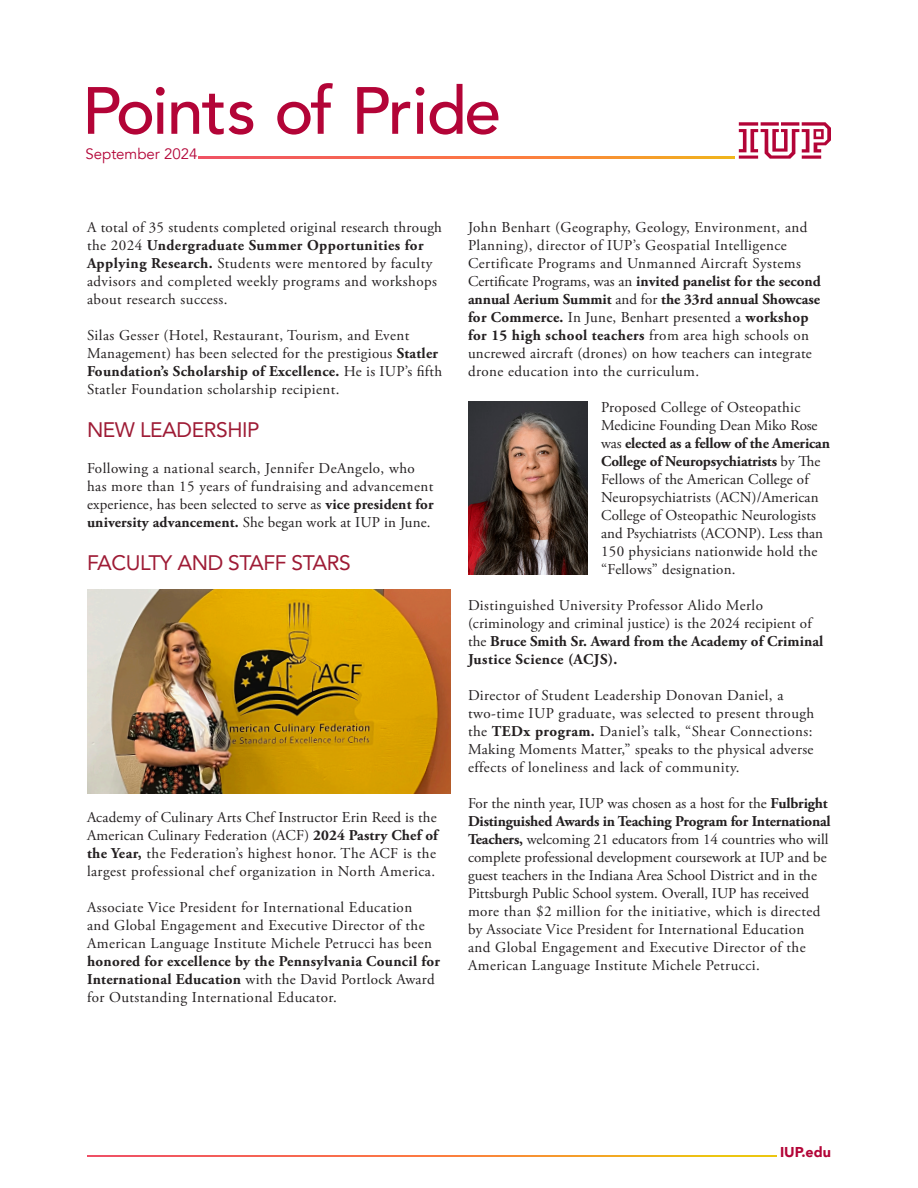
<style>
.page{position:relative;width:918px;height:1188px;background:#fff}
.page>*{position:absolute;margin:0;border:0;box-sizing:border-box;transform-origin:0 0}
.t1{font:500 66px "Avenir";letter-spacing:-.03em;color:#b30437}
.Paragraph_Style_3{font:21px "Avenir";letter-spacing:-.02em;color:#9e1b35}
.t2{font:15px/18px "Adobe Garamond Pro";letter-spacing:.02em;color:#231f20}
.t3{font:15px/18px "Adobe Garamond Pro";color:#231f20}
.t4{font:15px "Avenir";color:#b30437}
.t5{font:900 14.25px "Avenir";color:#b30437}
.s1{font-weight:700}
</style>
<div class="page">
<svg style="left:739px;top:122px;width:92px;height:37px"></svg>
<svg style="left:198px;top:157px;width:537px;height:2px"></svg>
<svg style="left:87px;top:1155px;width:690px;height:2px"></svg>
<img style="left:469px;top:402px;width:119px;height:172px">
<img style="left:87px;top:589px;width:363px;height:205px">
<h1 class="t1" style="left:82px;top:54px;width:421px">Points of Pride</h1>
<p class="t4" style="left:86px;top:145px;width:113px">September 2024</p>
<p class="t2" style="left:87px;top:219px;width:357px">A total of 35 students completed original research through the 2024 <span class="s1">Undergraduate Summer Opportunities for Applying Research.</span> Students were mentored by faculty advisors and completed weekly programs and workshops about research success.</p>
<p class="t2" style="left:87px;top:327px;width:357px">Silas Gesser (Hotel, Restaurant, Tourism, and Event Management) has been selected for the prestigious <span class="s1">Statler Foundation’s Scholarship of Excellence.</span> He is IUP’s fifth Statler Foundation scholarship recipient.</p>
<p class="Paragraph_Style_3" style="left:87px;top:413px;width:174px">NEW LEADERSHIP</p>
<p class="t2" style="left:87px;top:460px;width:348px">Following a national search, Jennifer DeAngelo, who has more than 15 years of fundraising and advancement experience, has been selected to serve as <span class="s1">vice president for university advancement.</span> She began work at IUP in June.</p>
<p class="Paragraph_Style_3" style="left:87px;top:546px;width:265px">FACULTY AND STAFF STARS</p>
<p class="t2" style="left:87px;top:809px;width:352px">Academy of Culinary Arts Chef Instructor Erin Reed is the American Culinary Federation (ACF) <span class="s1">2024 Pastry Chef of the Year,</span> the Federation’s highest honor. The ACF is the largest professional chef organization in North America.</p>
<p class="t2" style="left:87px;top:899px;width:355px">Associate Vice President for International Education<br>and Global Engagement and Executive Director of the American Language Institute Michele Petrucci has been <span class="s1">honored for excellence by the Pennsylvania Council for International Education</span> with the David Portlock Award for Outstanding International Educator.</p>
<p class="t2" style="left:468px;top:219px;width:354px">John Benhart (Geography, Geology, Environment, and Planning), director of IUP’s Geospatial Intelligence Certificate Programs and Unmanned Aircraft Systems Certificate Programs, was an <span class="s1">invited panelist for the second annual Aerium Summit</span> and for <span class="s1">the 33rd annual Showcase for Commerce.</span> In June, Benhart presented a <span class="s1">workshop for 15 high school teachers</span> from area high schools on uncrewed aircraft (drones) on how teachers can integrate drone education into the curriculum.</p>
<p class="t2" style="left:601px;top:399px;width:230px">Proposed College of Osteopathic Medicine Founding Dean Miko Rose was <span class="s1">elected as a fellow of the American College of Neuropsychiatrists</span> by The Fellows of the American College of Neuropsychiatrists (ACN)/American College of Osteopathic Neurologists and Psychiatrists (ACONP). Less than 150 physicians nationwide hold the “Fellows” designation.</p>
<p class="t2" style="left:468px;top:597px;width:357px">Distinguished University Professor Alido Merlo (criminology and criminal justice) is the 2024 recipient of the <span class="s1">Bruce Smith Sr. Award from the Academy of Criminal Justice Science (ACJS).</span></p>
<p class="t2" style="left:468px;top:687px;width:348px">Director of Student Leadership Donovan Daniel, a two-time IUP graduate, was selected to present through the <span class="s1">TEDx program.</span> Daniel’s talk, “Shear Connections:<br>Making Moments Matter,” speaks to the physical adverse effects of loneliness and lack of community.</p>
<p class="t3" style="left:468px;top:795px;width:364px">For the ninth year, IUP was chosen as a host for the <span class="s1">Fulbright Distinguished Awards in Teaching Program for International Teachers,</span> welcoming 21 educators from 14 countries who will complete professional development coursework at IUP and be guest teachers in the Indiana Area School District and in the Pittsburgh Public School system. Overall, IUP has received more than $2 million for the initiative, which is directed by Associate Vice President for International Education<br>and Global Engagement and Executive Director of the American Language Institute Michele Petrucci.</p>
<p class="t5" style="left:780px;top:1140px;width:52px">IUP.edu</p>
</div>
